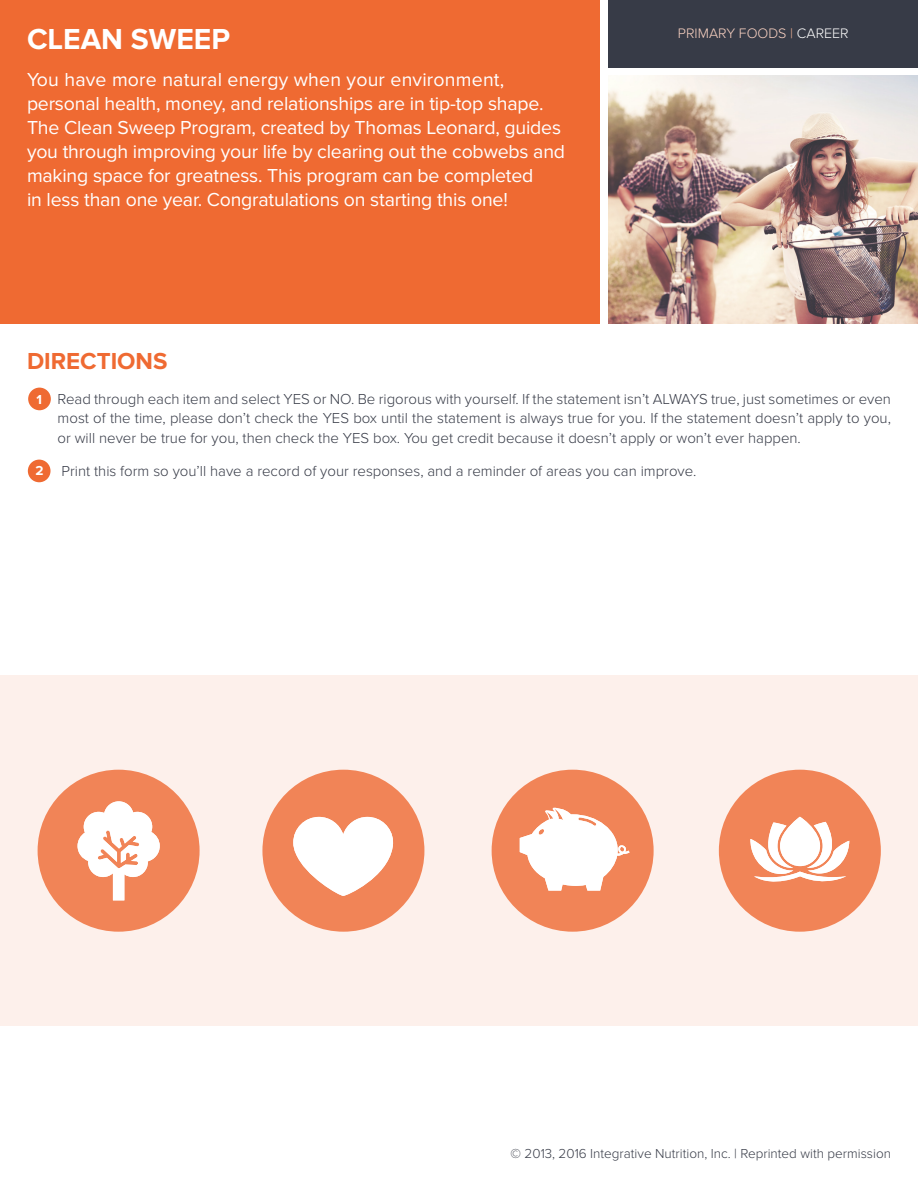
<style>
.page{position:relative;width:918px;height:1188px;background:#fff}
.page>*{position:absolute;margin:0;border:0;box-sizing:border-box;transform-origin:0 0}
.t1{font:700 30px "Proxima Nova";color:#fff}
.t2{font:700 24px "Proxima Nova";color:#ef6a32}
.t3{font:19.5px/24px "Proxima Nova";letter-spacing:-.01em;color:#fff}
.t4{font:300 15px/19.5px "Proxima Nova";color:#373b47;text-align:justify}
.t5{font:300 14.25px "Proxima Nova";color:#fad2c2}
.t6{font:300 13.5px "Proxima Nova";color:#373b47}
.t7{font:700 13.5px "Proxima Nova";color:#fff}
.s1{color:#f7b598}
.s2{color:#fff}
</style>
<div class="page">
<div style="left:0;top:0;width:599px;height:324px;background:#ef6a32"></div>
<div style="left:608px;top:0;width:310px;height:67px;background:#373b47"></div>
<div style="left:0;top:675px;width:918px;height:351px;background:#fdf0eb"></div>
<div style="left:28px;top:388px;width:23px;height:22px;background:#ef6a32;border-radius:50%"></div>
<div style="left:28px;top:460px;width:23px;height:22px;background:#ef6a32;border-radius:50%"></div>
<div style="left:38px;top:770px;width:162px;height:162px;background:#f18457;border-radius:50%"></div>
<svg style="left:78px;top:801px;width:82px;height:99px"></svg>
<div style="left:262px;top:770px;width:162px;height:162px;background:#f18457;border-radius:50%"></div>
<svg style="left:293px;top:817px;width:100px;height:79px"></svg>
<div style="left:492px;top:770px;width:162px;height:162px;background:#f18457;border-radius:50%"></div>
<svg style="left:520px;top:808px;width:110px;height:83px"></svg>
<div style="left:719px;top:770px;width:162px;height:162px;background:#f18457;border-radius:50%"></div>
<svg style="left:750px;top:817px;width:99px;height:65px"></svg>
<img style="left:608px;top:76px;width:310px;height:248px">
<h1 class="t1" style="left:27px;top:21px;width:205px">CLEAN SWEEP</h1>
<p class="t5" style="left:678px;top:25px;width:172px">PRIMARY FOODS <span class="s1">|</span> <span class="s2">CAREER</span></p>
<p class="t3" style="left:27px;top:68px;width:540px">You have more natural energy when your environment, personal health, money, and relationships are in tip-top shape.<br>The Clean Sweep Program, created by Thomas Leonard, guides you through improving your life by clearing out the cobwebs and making space for greatness. This program can be completed<br>in less than one year. Congratulations on starting this one!</p>
<h2 class="t2" style="left:27px;top:348px;width:142px">DIRECTIONS</h2>
<p class="t7" style="left:37px;top:392px;width:7px">1</p>
<p class="t7" style="left:35px;top:463px;width:10px">2</p>
<p class="t4" style="left:58px;top:389px;width:835px">Read through each item and select YES or NO. Be rigorous with yourself. If the statement isn’t ALWAYS true, just sometimes or even most of the time, please don’t check the YES box until the statement is always true for you. If the statement doesn’t apply to you, or will never be true for you, then check the YES box. You get credit because it doesn’t apply or won’t ever happen.</p>
<p class="t4" style="left:61px;top:461px;width:636px">Print this form so you’ll have a record of your responses, and a reminder of areas you can improve.</p>
<p class="t6" style="left:511px;top:1146px;width:382px">© 2013, 2016 Integrative Nutrition, Inc. | Reprinted with permission</p>
</div>
